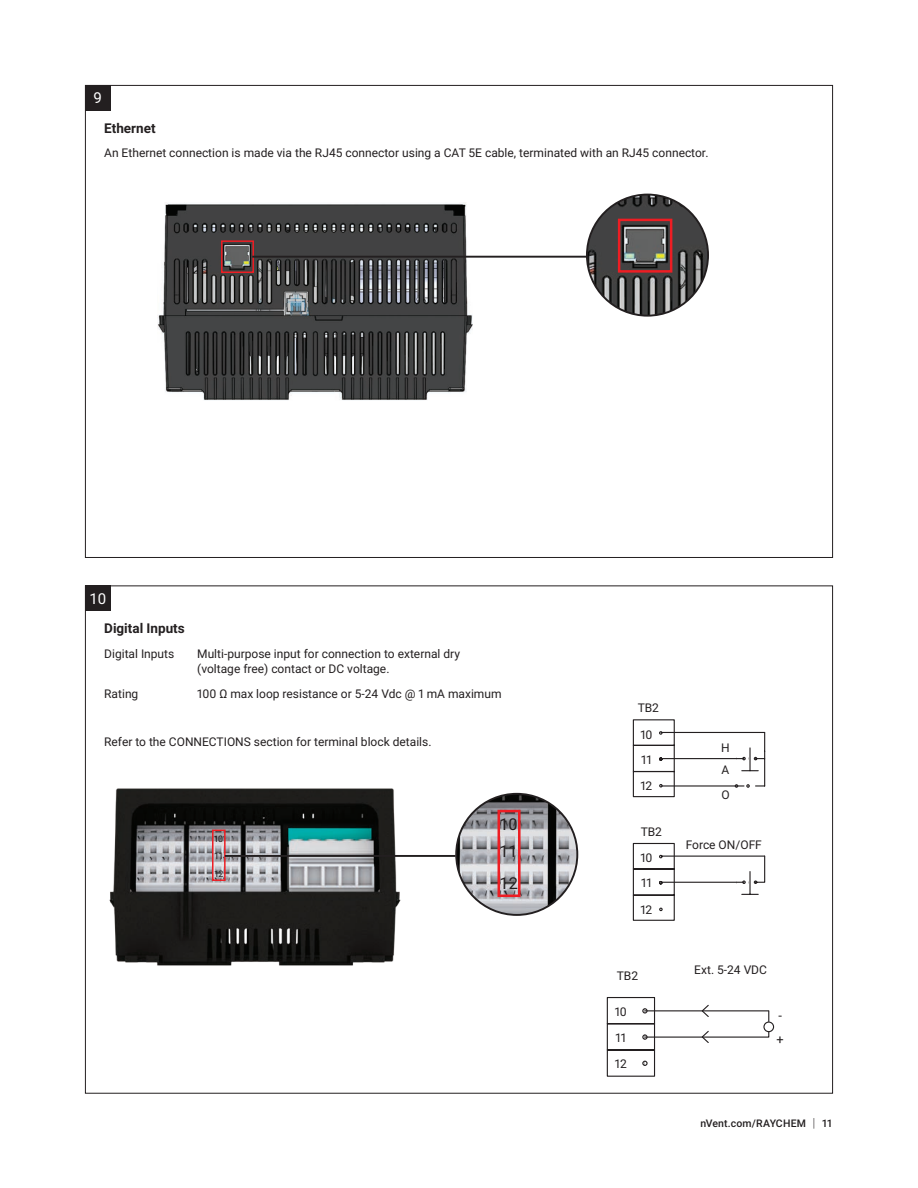
<style>
.page{position:relative;width:918px;height:1188px;background:#fff}
.page>*{position:absolute;margin:0;border:0;box-sizing:border-box;transform-origin:0 0}
.t1{font:16.35px/27.2px "Roboto";color:#231f20}
.IM-Box_text{font:15px "Roboto";color:#fff}
.Subhead-L1-IM{font:700 13.5px "Roboto";color:#231f20}
.Bodytext-1-IM{font:12.75px "Roboto";color:#231f20}
.Bodytext-1-IM-2{font:12px/15.8px "Roboto";color:#231f20}
.t2{font:500 10.5px "Roboto";letter-spacing:.015em;color:#231f20}
.t3{font:9px "Roboto";color:#231f20}
.s1{font-weight:300;font-size:12.6px}
</style>
<div class="page">
<div style="left:85px;top:85px;width:26px;height:26px;background:#231f20"></div>
<div style="left:85px;top:585px;width:26px;height:26px;background:#231f20"></div>
<img style="left:158px;top:203px;width:314px;height:197px">
<div style="left:221px;top:240px;width:33px;height:33px;border:2px solid #ee1d23"></div>
<hr style="left:252px;top:256px;width:334px;height:2px;background:#231f20">
<img style="left:587px;top:195px;width:121px;height:121px;border-radius:61px">
<div style="left:618px;top:219px;width:54px;height:54px;border:2px solid #ee1d23"></div>
<div style="left:586px;top:194px;width:123px;height:123px;border:2px solid #231f20;border-radius:50%"></div>
<svg style="left:742px;top:770px;width:16px;height:1px"></svg>
<hr style="left:749px;top:748px;width:2px;height:23px;background:#231f20">
<svg style="left:756px;top:785px;width:9px;height:2px"></svg>
<hr style="left:764px;top:751px;width:1px;height:35px;background:#231f20">
<svg style="left:754px;top:757px;width:11px;height:3px"></svg>
<svg style="left:764px;top:733px;width:1px;height:18px"></svg>
<hr style="left:661px;top:758px;width:83px;height:1px;background:#231f20">
<hr style="left:661px;top:785px;width:83px;height:2px;background:#231f20">
<img style="left:109px;top:788px;width:292px;height:178px">
<div style="left:212px;top:830px;width:14px;height:51px;border:2px solid #ee1d23"></div>
<hr style="left:661px;top:732px;width:104px;height:1px;background:#231f20">
<svg style="left:746px;top:784px;width:4px;height:4px"></svg>
<svg style="left:632px;top:842px;width:134px;height:79px"></svg>
<hr style="left:225px;top:855px;width:231px;height:2px;background:#231f20">
<img style="left:456px;top:794px;width:121px;height:121px;border-radius:61px">
<div style="left:498px;top:810px;width:23px;height:87px;border:3px solid #ee1d23"></div>
<div style="left:455px;top:793px;width:123px;height:123px;border:2px solid #231f20;border-radius:50%"></div>
<div style="left:763px;top:1022px;width:11px;height:10px;border:1px solid #231f20;border-radius:50%"></div>
<svg style="left:606px;top:997px;width:164px;height:80px"></svg>
<svg style="left:632px;top:719px;width:43px;height:79px"></svg>
<p class="IM-Box_text" style="left:94px;top:87px;width:10px">9</p>
<p class="Subhead-L1-IM" style="left:104px;top:119px;width:53px">Ethernet</p>
<p class="Bodytext-1-IM-2" style="left:104px;top:145px;width:606px">An Ethernet connection is made via the RJ45 connector using a CAT 5E cable, terminated with an RJ45 connector.</p>
<p class="IM-Box_text" style="left:89px;top:588px;width:18px">10</p>
<p class="Subhead-L1-IM" style="left:104px;top:619px;width:82px">Digital Inputs</p>
<p class="Bodytext-1-IM-2" style="left:104px;top:645px;width:72px">Digital Inputs</p>
<p class="Bodytext-1-IM-2" style="left:197px;top:645px;width:264px">Multi-purpose input for connection to external dry (voltage free) contact or DC voltage.</p>
<p class="Bodytext-1-IM-2" style="left:104px;top:685px;width:36px">Rating</p>
<p class="Bodytext-1-IM-2" style="left:197px;top:685px;width:306px">100 Ω max loop resistance or 5-24 Vdc @ 1 mA maximum</p>
<p class="Bodytext-1-IM-2" style="left:104px;top:734px;width:329px">Refer to the CONNECTIONS section for terminal block details.</p>
<p class="t3" style="left:214px;top:832px;width:11px">10</p>
<p class="t3" style="left:214px;top:850px;width:11px">11</p>
<p class="t3" style="left:214px;top:867px;width:11px">12</p>
<p class="t1" style="left:499px;top:810px;width:20px">10<br>11</p>
<p class="t1" style="left:500px;top:869px;width:20px">12</p>
<p class="Bodytext-1-IM-2" style="left:638px;top:700px;width:23px">TB2</p>
<p class="Bodytext-1-IM-2" style="left:640px;top:726px;width:14px">10</p>
<p class="Bodytext-1-IM-2" style="left:641px;top:751px;width:12px">11</p>
<p class="Bodytext-1-IM-2" style="left:640px;top:778px;width:13px">12</p>
<p class="Bodytext-1-IM-2" style="left:641px;top:823px;width:23px">TB2</p>
<p class="Bodytext-1-IM-2" style="left:640px;top:849px;width:14px">10</p>
<p class="Bodytext-1-IM-2" style="left:641px;top:875px;width:12px">11</p>
<p class="Bodytext-1-IM-2" style="left:640px;top:901px;width:13px">12</p>
<p class="Bodytext-1-IM-2" style="left:617px;top:967px;width:23px">TB2</p>
<p class="Bodytext-1-IM-2" style="left:615px;top:1004px;width:14px">10</p>
<p class="Bodytext-1-IM-2" style="left:616px;top:1029px;width:12px">11</p>
<p class="Bodytext-1-IM-2" style="left:615px;top:1056px;width:13px">12</p>
<p class="Bodytext-1-IM-2" style="left:721px;top:740px;width:10px">H</p>
<p class="Bodytext-1-IM-2" style="left:722px;top:761px;width:9px">A</p>
<p class="Bodytext-1-IM-2" style="left:721px;top:787px;width:10px">O</p>
<p class="Bodytext-1-IM-2" style="left:686px;top:837px;width:78px">Force ON/OFF</p>
<p class="Bodytext-1-IM-2" style="left:694px;top:962px;width:74px">Ext. 5-24 VDC</p>
<p class="Bodytext-1-IM" style="left:778px;top:1007px;width:5px">-</p>
<p class="Bodytext-1-IM" style="left:777px;top:1031px;width:9px">+</p>
<p class="t2" style="left:700px;top:1116px;width:134px">nVent.com/RAYCHEM <span class="s1">|</span> 11</p>
</div>
